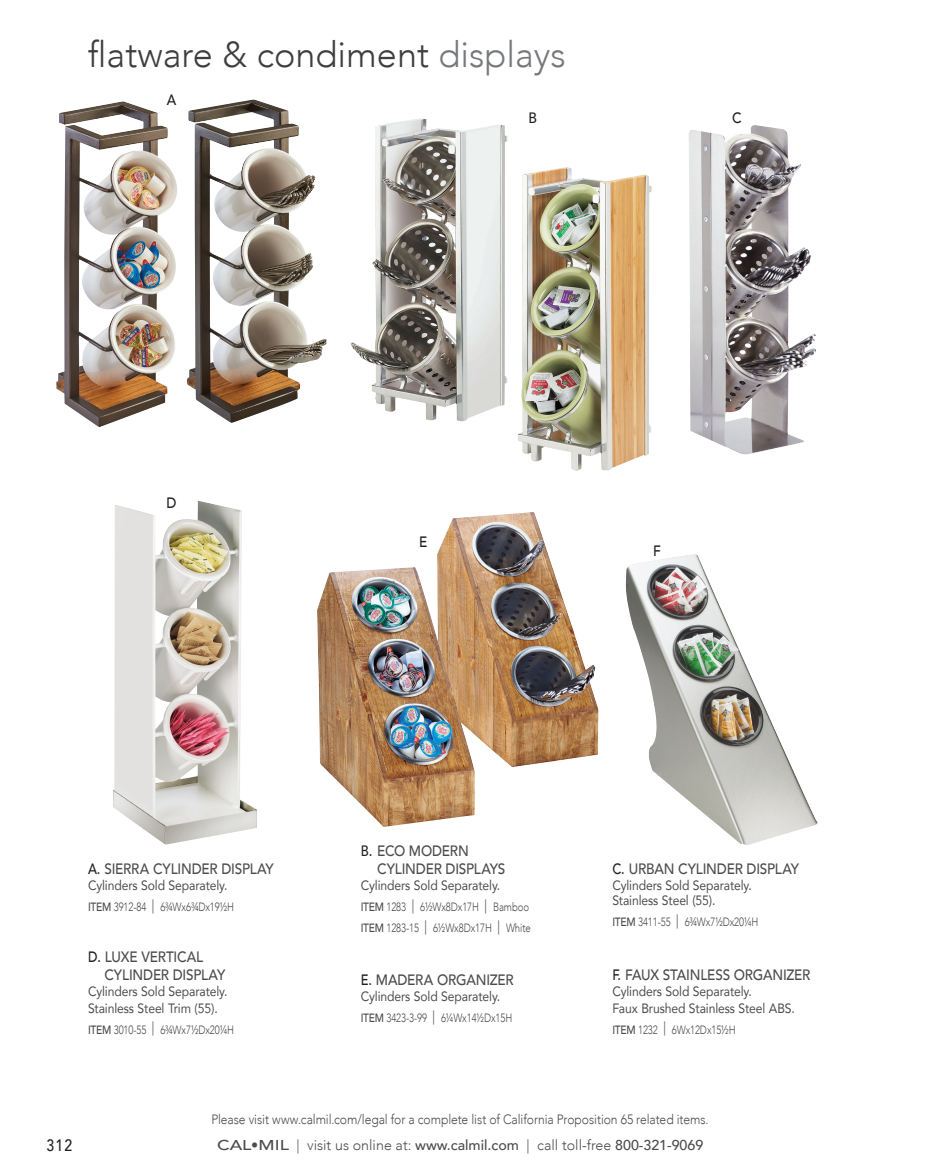
<style>
.page{position:relative;width:932px;height:1175px;background:#fff}
.page>*{position:absolute;margin:0;border:0;box-sizing:border-box;transform-origin:0 0}
.t1{font:300 36px "Avenir";color:#3e3e3f}
.t2{font:500 16.5px "Avenir";color:#231f20;scale:.85 1}
.t3{font:500 15px/18px "Avenir";letter-spacing:-.015em;color:#4b4c4d;scale:.9 1}
.t4{font:500 15px "Avenir";color:#231f20;scale:.9 1}
.t5{font:500 14.25px "Avenir";color:#4b4c4d;scale:1.25 1}
.t6{font:13.5px/16.5px "Avenir";letter-spacing:-.01em;color:#4b4c4d;scale:.9 1}
.t7{font:300 13.5px "Avenir";letter-spacing:-.005em;color:#4b4c4d;scale:.9 1}
.t8{font:300 12px/21px "Avenir";letter-spacing:-.01em;color:#4b4c4d;scale:.8 1}
.s1{color:#76787b}
.s2{color:#231f20}
.s3{font-weight:500}
.s4{font-size:14.25px;color:#57585a}
.s5{font-weight:300}
</style>
<div class="page">
<img style="left:689px;top:125px;width:127px;height:330px">
<img style="left:625px;top:554px;width:192px;height:291px">
<img style="left:113px;top:501px;width:144px;height:343px">
<img style="left:437px;top:512px;width:161px;height:255px">
<img style="left:317px;top:567px;width:158px;height:259px">
<img style="left:186px;top:100px;width:141px;height:323px">
<img style="left:351px;top:118px;width:156px;height:303px">
<img style="left:56px;top:101px;width:121px;height:326px">
<img style="left:518px;top:167px;width:134px;height:303px">
<h1 class="t1" style="left:88px;top:33px;width:479px">flatware &amp; condiment <span class="s1">displays</span></h1>
<p class="t4" style="left:167px;top:87px;width:12px">A</p>
<p class="t4" style="left:528px;top:105px;width:11px">B</p>
<p class="t4" style="left:732px;top:105px;width:12px">C</p>
<p class="t4" style="left:166px;top:490px;width:13px">D</p>
<p class="t4" style="left:419px;top:528px;width:11px">E</p>
<p class="t4" style="left:653px;top:537px;width:10px">F</p>
<p class="t3" style="left:88px;top:858px;width:208px"><span class="s2">A.</span> SIERRA CYLINDER DISPLAY</p>
<p class="t6" style="left:88px;top:877px;width:156px">Cylinders Sold Separately.</p>
<p class="t8" style="left:88px;top:896px;width:184px"><span class="s3">ITEM</span> 3912-84 <span class="s4">|</span> 6¾Wx6¾Dx19½H</p>
<p class="t3" style="left:104px;top:946px;width:136px;text-indent:-16px"><span class="s2">D.</span> LUXE VERTICAL<br>CYLINDER DISPLAY</p>
<p class="t6" style="left:88px;top:982px;width:156px">Cylinders Sold Separately.<br>Stainless Steel Trim (55).</p>
<p class="t8" style="left:88px;top:1019px;width:184px"><span class="s3">ITEM</span> 3010-55 <span class="s4">|</span> 6¾Wx7½Dx20¼H</p>
<p class="t3" style="left:377px;top:841px;width:144px;line-height:17.2px;text-indent:-16px"><span class="s2">B.</span> ECO MODERN<br>CYLINDER DISPLAYS</p>
<p class="t6" style="left:361px;top:876px;width:156px">Cylinders Sold Separately.</p>
<p class="t8" style="left:361px;top:896px;width:214px"><span class="s3">ITEM</span> 1283 <span class="s4">|</span> 6½Wx8Dx17H <span class="s4">|</span> Bamboo<br><span class="s3">ITEM</span> 1283-15 <span class="s4">|</span> 6½Wx8Dx17H <span class="s4">|</span> White</p>
<p class="t3" style="left:361px;top:969px;width:171px"><span class="s2">E.</span> MADERA ORGANIZER</p>
<p class="t6" style="left:361px;top:987px;width:156px">Cylinders Sold Separately.</p>
<p class="t8" style="left:361px;top:1007px;width:191px"><span class="s3">ITEM</span> 3423-3-99 <span class="s4">|</span> 6¼Wx14½Dx15H</p>
<p class="t3" style="left:612px;top:858px;width:209px"><span class="s2">C.</span> URBAN CYLINDER DISPLAY</p>
<p class="t6" style="left:612px;top:877px;width:156px;line-height:15px">Cylinders Sold Separately.<br>Stainless Steel (55).</p>
<p class="t8" style="left:612px;top:911px;width:184px"><span class="s3">ITEM</span> 3411-55 <span class="s4">|</span> 6¾Wx7½Dx20¼H</p>
<p class="t3" style="left:612px;top:964px;width:222px"><span class="s2">F.</span> FAUX STAINLESS ORGANIZER</p>
<p class="t6" style="left:612px;top:982px;width:204px">Cylinders Sold Separately.<br>Faux Brushed Stainless Steel ABS.</p>
<p class="t8" style="left:612px;top:1019px;width:156px"><span class="s3">ITEM</span> 1232 <span class="s4">|</span> 6Wx12Dx15½H</p>
<p class="t7" style="left:211px;top:1110px;width:554px">Please visit www.calmil.com/legal for a complete list of California Proposition 65 related items.</p>
<p class="t2" style="left:46px;top:1130px;width:32px">312</p>
<p class="t5" style="left:217px;top:1132px;width:390px">CAL•MIL <span class="s5">| visit us online at:</span> www.calmil.com <span class="s5">| call toll-free</span> 800-321-9069</p>
</div>
